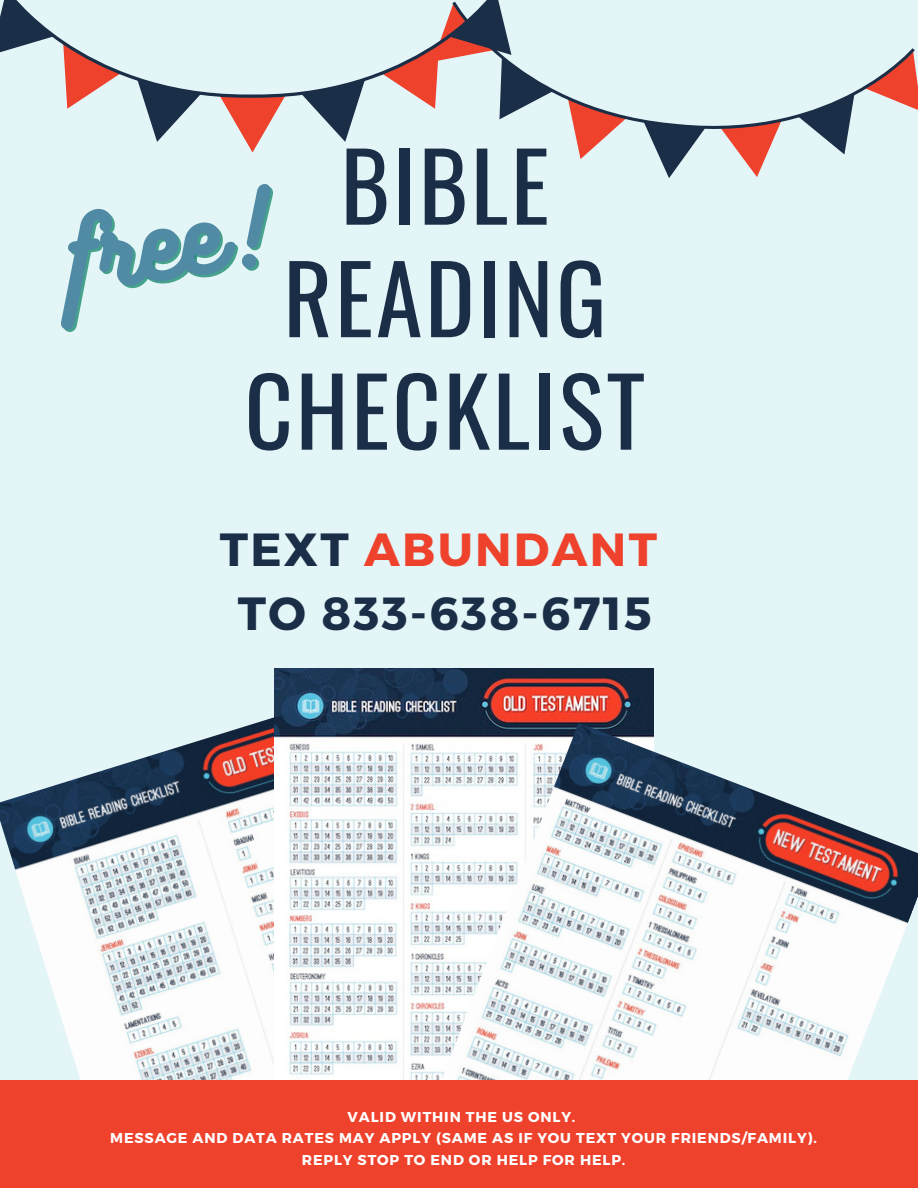
<style>
.page{position:relative;width:918px;height:1188px;background:#e3f5f6}
.page>*{position:absolute;margin:0;border:0;box-sizing:border-box;transform-origin:0 0}
.t1{font:93.9px/112.5px "Oswald";letter-spacing:.03em;color:#1b2e47;text-align:center}
.t2{font:700 46.35px/64.2px "Montserrat";letter-spacing:.05em;color:#1b2e47;text-align:center}
.t3{font:700 14.25px/21.3px "Montserrat";letter-spacing:.06em;color:#fff;text-align:center}
.s1{color:#ef422d}
</style>
<div class="page">
<svg style="left:649px;top:135px;width:51px;height:43px"></svg>
<svg style="left:726px;top:135px;width:50px;height:42px"></svg>
<svg style="left:821px;top:135px;width:27px;height:19px"></svg>
<svg style="left:915px;top:65px;width:3px;height:45px"></svg>
<svg style="left:575px;top:135px;width:33px;height:24px"></svg>
<svg style="left:499px;top:48px;width:416px;height:87px"></svg>
<svg style="left:221px;top:98px;width:63px;height:54px"></svg>
<svg style="left:305px;top:98px;width:54px;height:44px"></svg>
<svg style="left:419px;top:0;width:135px;height:119px"></svg>
<svg style="left:143px;top:98px;width:54px;height:44px"></svg>
<svg style="left:66px;top:98px;width:18px;height:11px"></svg>
<svg style="left:0;top:0;width:5px;height:53px"></svg>
<svg style="left:5px;top:0;width:493px;height:98px"></svg>
<img style="left:0;top:717px;width:274px;height:364px">
<img style="left:274px;top:668px;width:379px;height:413px">
<img style="left:403px;top:723px;width:515px;height:358px">
<div style="left:0;top:1081px;width:918px;height:107px;background:#ef422d"></div>
<svg style="left:61px;top:184px;width:212px;height:148px"></svg>
<h1 class="t1" style="left:245px;top:126px;width:402px">BIBLE<br>READING<br>CHECKLIST</h1>
<h2 class="t2" style="left:220px;top:515px;width:439px">TEXT <span class="s1">ABUNDANT<br></span>TO 833-638-6715</h2>
<p class="t3" style="left:110px;top:1106px;width:708px">VALID WITHIN THE US ONLY.<br>MESSAGE AND DATA RATES MAY APPLY (SAME AS IF YOU TEXT YOUR FRIENDS/FAMILY).<br>REPLY STOP TO END OR HELP FOR HELP.</p>
</div>
